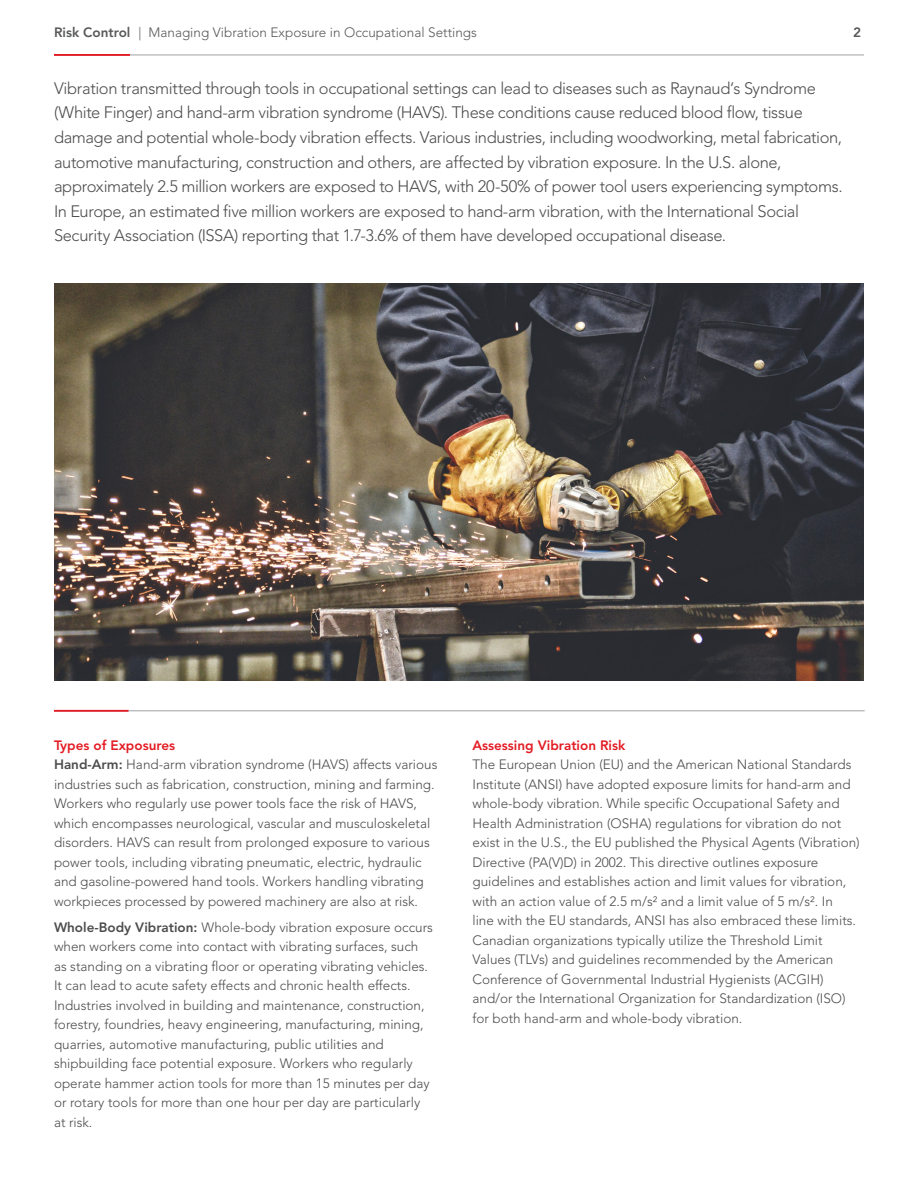
<style>
.page{position:relative;width:918px;height:1188px;background:#fff}
.page>*{position:absolute;margin:0;border:0;box-sizing:border-box;transform-origin:0 0}
.t1{font:300 16.5px/24.6px "Avenir LT Std";letter-spacing:-.025em;color:#4d4d4f}
.t2{font:300 13.5px/19.5px "Avenir LT Std";color:#4d4d4f}
.t3{font:300 13.5px "Avenir LT Std";color:#585959}
.t4{font:800 13.5px "Avenir LT Std";color:#e31b23}
.t5{font:800 13.5px "Avenir LT Std";color:#585959}
.s1{font-weight:800}
.s2{font-weight:800;color:#e31b23}
</style>
<div class="page">
<hr style="left:54px;top:55px;width:810px;height:1px;background:#9fa1a4">
<hr style="left:54px;top:54px;width:76px;height:2px;background:#e31b23">
<img style="left:54px;top:284px;width:810px;height:397px">
<hr style="left:54px;top:710px;width:811px;height:1px;background:#9fa1a4">
<hr style="left:54px;top:710px;width:75px;height:2px;background:#e31b23">
<p class="t3" style="left:54px;top:25px;width:424px"><span class="s1">Risk Control</span> | Managing Vibration Exposure in Occupational Settings</p>
<p class="t5" style="left:853px;top:25px;width:9px">2</p>
<p class="t1" style="left:54px;top:76px;width:790px">Vibration transmitted through tools in occupational settings can lead to diseases such as Raynaud’s Syndrome (White Finger) and hand-arm vibration syndrome (HAVS). These conditions cause reduced blood flow, tissue damage and potential whole-body vibration effects. Various industries, including woodworking, metal fabrication, automotive manufacturing, construction and others, are affected by vibration exposure. In the U.S. alone, approximately 2.5 million workers are exposed to HAVS, with 20-50% of power tool users experiencing symptoms.<br>In Europe, an estimated five million workers are exposed to hand-arm vibration, with the International Social Security Association (ISSA) reporting that 1.7-3.6% of them have developed occupational disease.</p>
<p class="t2" style="left:54px;top:735px;width:385px"><span class="s2">Types of Exposures<br></span><span class="s1">Hand-Arm:</span> Hand-arm vibration syndrome (HAVS) affects various industries such as fabrication, construction, mining and farming.<br>Workers who regularly use power tools face the risk of HAVS, which encompasses neurological, vascular and musculoskeletal disorders. HAVS can result from prolonged exposure to various power tools, including vibrating pneumatic, electric, hydraulic and gasoline-powered hand tools. Workers handling vibrating workpieces processed by powered machinery are also at risk.</p>
<p class="t2" style="left:54px;top:918px;width:380px"><span class="s1">Whole-Body Vibration:</span> Whole-body vibration exposure occurs when workers come into contact with vibrating surfaces, such as standing on a vibrating floor or operating vibrating vehicles.<br>It can lead to acute safety effects and chronic health effects.<br>Industries involved in building and maintenance, construction, forestry, foundries, heavy engineering, manufacturing, mining, quarries, automotive manufacturing, public utilities and shipbuilding face potential exposure. Workers who regularly operate hammer action tools for more than 15 minutes per day or rotary tools for more than one hour per day are particularly at risk.</p>
<p class="t4" style="left:472px;top:737px;width:154px">Assessing Vibration Risk</p>
<p class="t2" style="left:472px;top:755px;width:389px">The European Union (EU) and the American National Standards Institute (ANSI) have adopted exposure limits for hand-arm and whole-body vibration. While specific Occupational Safety and Health Administration (OSHA) regulations for vibration do not exist in the U.S., the EU published the Physical Agents (Vibration)<br>Directive (PA(V)D) in 2002. This directive outlines exposure guidelines and establishes action and limit values for vibration, with an action value of 2.5 m/s² and a limit value of 5 m/s². In<br>line with the EU standards, ANSI has also embraced these limits.<br>Canadian organizations typically utilize the Threshold Limit Values (TLVs) and guidelines recommended by the American Conference of Governmental Industrial Hygienists (ACGIH) and/or the International Organization for Standardization (ISO) for both hand-arm and whole-body vibration.</p>
</div>
